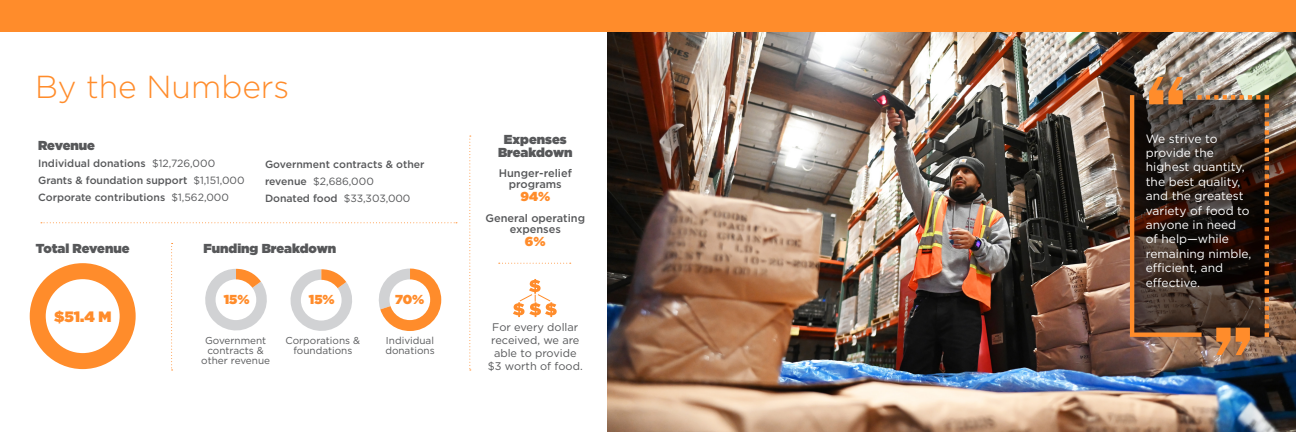
<style>
.page{position:relative;width:1296px;height:432px;background:#fff}
.page>*{position:absolute;margin:0;border:0;box-sizing:border-box;transform-origin:0 0}
.t1{font:300 31.8px "Gotham";color:#ff8c2b}
.t2{font:900 15px "Gotham";color:#ff8c2b}
.t3{font:900 13px/13px "Gotham";color:#57585a;text-align:center}
.t4{font:900 13px "Gotham";color:#ff8c2b}
.t5{font:12px/14.4px "Gotham";color:#fff}
.t6{font:11px/13px "Gotham";color:#57585a;text-align:center}
.t7{font:500 11px/11px "Gotham";color:#57585a;text-align:center}
.t8{font:500 10.5px/17px "Gotham";color:#57585a}
.t9{font:10px/10px "Gotham";color:#57585a;text-align:center}
.s1{font-weight:400}
</style>
<div class="page">
<svg style="left:378px;top:269px;width:63px;height:62px"></svg>
<svg style="left:290px;top:269px;width:62px;height:62px"></svg>
<div style="left:301px;top:280px;width:41px;height:41px;background:#fff;border-radius:50%"></div>
<svg style="left:205px;top:269px;width:62px;height:62px"></svg>
<div style="left:389px;top:279px;width:41px;height:41px;background:#fff;border-radius:50%"></div>
<img style="left:608px;top:32px;width:688px;height:400px">
<div style="left:0;top:0;width:1296px;height:32px;background:#ff8c2b"></div>
<div style="left:216px;top:279px;width:40px;height:41px;background:#fff;border-radius:50%"></div>
<div style="left:30px;top:263px;width:106px;height:106px;border:16px solid #ff8c2b;border-radius:50%"></div>
<svg style="left:41px;top:222px;width:416px;height:1px"></svg>
<svg style="left:171px;top:243px;width:2px;height:127px"></svg>
<svg style="left:499px;top:263px;width:72px;height:1px"></svg>
<svg style="left:469px;top:136px;width:2px;height:234px"></svg>
<svg style="left:513px;top:279px;width:44px;height:38px"></svg>
<svg style="left:1130px;top:77px;width:139px;height:278px;background:#4e392b"></svg>
<p class="t1" style="left:35px;top:67px;width:256px">By the Numbers</p>
<p class="t3" style="left:38px;top:138px;width:58px">Revenue</p>
<p class="t8" style="left:38px;top:154px;width:179px">Individual donations <span class="s1">$12,726,000</span></p>
<p class="t8" style="left:38px;top:171px;width:208px">Grants &amp; foundation support <span class="s1">$1,151,000</span></p>
<p class="t8" style="left:38px;top:188px;width:192px">Corporate contributions <span class="s1">$1,562,000</span></p>
<p class="t8" style="left:265px;top:155px;width:161px">Government contracts &amp; other revenue <span class="s1">$2,686,000</span></p>
<p class="t8" style="left:265px;top:189px;width:147px">Donated food <span class="s1">$33,303,000</span></p>
<p class="t3" style="left:36px;top:241px;width:95px">Total Revenue</p>
<p class="t3" style="left:203px;top:242px;width:134px">Funding Breakdown</p>
<p class="t2" style="left:54px;top:306px;width:59px">$51.4 M</p>
<p class="t4" style="left:224px;top:290px;width:27px">15%</p>
<p class="t4" style="left:309px;top:290px;width:27px">15%</p>
<p class="t4" style="left:395px;top:290px;width:31px">70%</p>
<p class="t9" style="left:201px;top:335px;width:70px">Government contracts &amp; other revenue</p>
<p class="t9" style="left:286px;top:335px;width:76px">Corporations &amp; foundations</p>
<p class="t9" style="left:386px;top:335px;width:50px">Individual</p>
<p class="t9" style="left:385px;top:345px;width:51px">donations</p>
<p class="t3" style="left:498px;top:133px;width:76px">Expenses<br>Breakdown</p>
<p class="t7" style="left:499px;top:167px;width:75px">Hunger-relief programs</p>
<p class="t4" style="left:520px;top:187px;width:31px">94%</p>
<p class="t7" style="left:485px;top:212px;width:101px">General operating expenses</p>
<p class="t4" style="left:525px;top:232px;width:22px">6%</p>
<p class="t6" style="left:488px;top:320px;width:96px">For every dollar received, we are able to provide $3 worth of food.</p>
<p class="t5" style="left:1146px;top:131px;width:107px">We strive to provide the highest quantity, the best quality, and the greatest variety of food to anyone in need<br>of help—while remaining nimble, efficient, and effective.</p>
</div>
